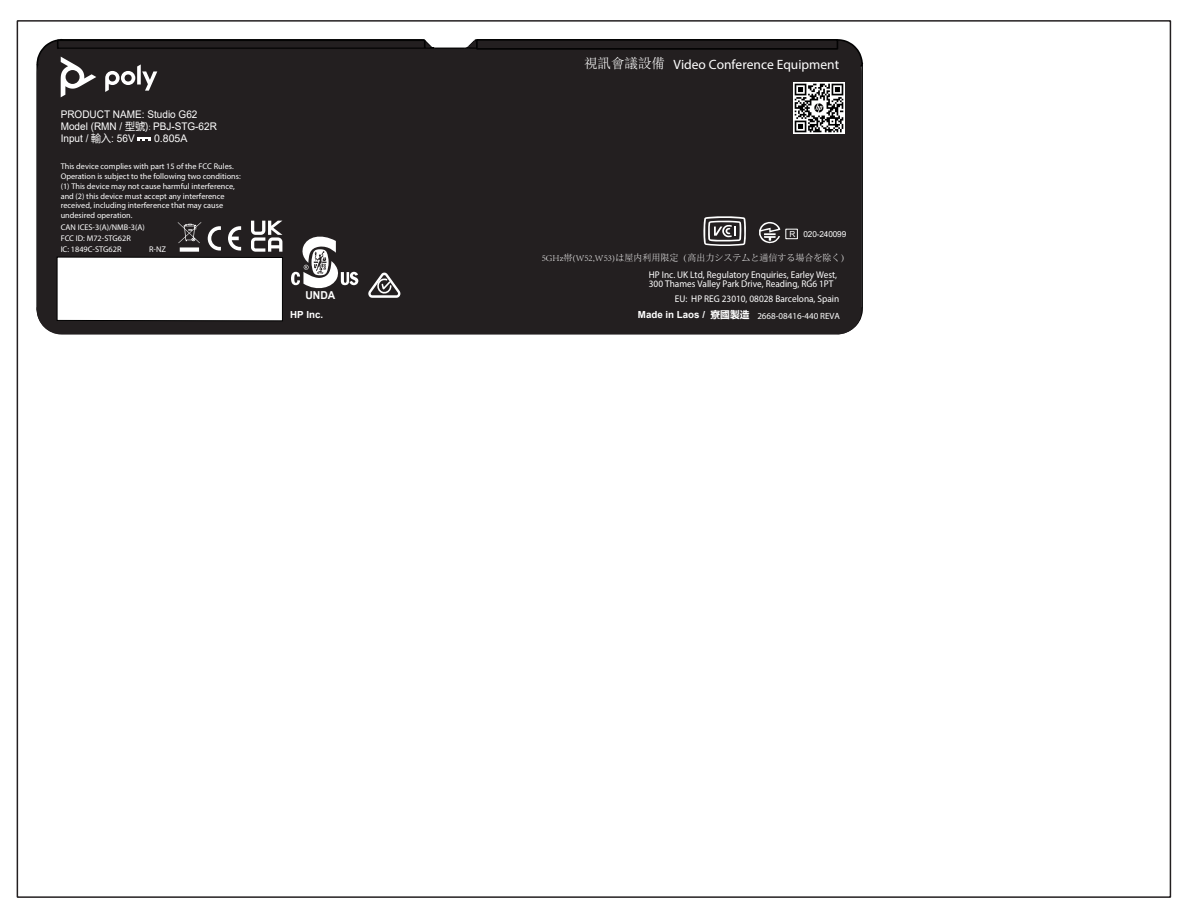
<style>
.page{position:relative;width:1188px;height:918px;background:#fff}
.page>*{position:absolute;margin:0;border:0;box-sizing:border-box;transform-origin:0 0}
.t1{font:13.5px "Myriad Pro";color:#fff}
.t2{font:700 10.95px "Arial";color:#fff;scale:.95 1}
.t3{font:10.5px/12px "Arial";color:#fff;scale:.95 1}
.t4{font:10.5px "Arial";color:#fff}
.t5{font:9.75px/9.8px "Myriad Pro";color:#fff;scale:.95 1}
.t6{font:700 9.75px "Arial";color:#fff}
.t7{font:300 9px "Adobe Song Std";color:#fff}
.t8{font:9px "Myriad Pro";color:#fff}
.t9{font:8.25px/9.8px "Myriad Pro";color:#fff}
.t10{font:8.25px "Arial";letter-spacing:-.015em;color:#fff}
.s1{font-family:"Microsoft Ya Hei"}
.s2{font-family:"Adobe Song Std";font-weight:300}
.s3{font-family:"Sim Sun"}
.s4{font-family:"Arial";font-weight:700;font-size:9.75px}
.s5{font-family:"Microsoft Ya Hei";font-weight:700;font-size:9.75px}
</style>
<div class="page">
<hr style="left:36px;top:64px;width:2px;height:245px;background:#030303">
<hr style="left:434px;top:48px;width:31px;height:1px;background:#030303">
<hr style="left:861px;top:64px;width:2px;height:245px;background:#030303">
<svg style="left:36px;top:297px;width:5px;height:27px"></svg>
<svg style="left:858px;top:301px;width:5px;height:23px"></svg>
<svg style="left:838px;top:39px;width:26px;height:35px"></svg>
<svg style="left:426px;top:41px;width:10px;height:8px"></svg>
<svg style="left:463px;top:39px;width:13px;height:10px"></svg>
<div style="left:58px;top:40px;width:367px;height:8px;background:#231f20"></div>
<div style="left:57px;top:39px;width:369px;height:10px;border:2px solid #030303"></div>
<div style="left:37px;top:49px;width:825px;height:286px;background:#231f20;border-radius:25px"></div>
<div style="left:477px;top:40px;width:360px;height:9px;background:#231f20"></div>
<div style="left:476px;top:39px;width:362px;height:11px;border:2px solid #030303"></div>
<div style="left:57px;top:257px;width:225px;height:64px;background:#fff"></div>
<div style="left:57px;top:257px;width:226px;height:64px;border:1px solid #000"></div>
<svg style="left:105px;top:64px;width:52px;height:28px"></svg>
<svg style="left:36px;top:39px;width:60px;height:58px"></svg>
<svg style="left:137px;top:137px;width:13px;height:4px"></svg>
<svg style="left:178px;top:222px;width:23px;height:30px"></svg>
<svg style="left:703px;top:216px;width:43px;height:30px"></svg>
<svg style="left:251px;top:221px;width:31px;height:31px"></svg>
<svg style="left:368px;top:272px;width:32px;height:26px"></svg>
<div style="left:786px;top:229px;width:12px;height:10px;border:1px solid #fff"></div>
<svg style="left:759px;top:222px;width:21px;height:21px"></svg>
<svg style="left:291px;top:236px;width:67px;height:53px"></svg>
<img style="left:793px;top:83px;width:51px;height:51px">
<svg style="left:228px;top:226px;width:13px;height:25px"></svg>
<svg style="left:208px;top:226px;width:13px;height:25px"></svg>
<p class="t3" style="left:61px;top:108px;width:166px">PRODUCT NAME: Studio G62<br>Model (RMN / <span class="s1">型號)</span><span class="s2">:</span> PBJ-STG-62R<br>Input / <span class="s1">輸入</span>: 56V</p>
<p class="t4" style="left:154px;top:131px;width:35px">0.805A</p>
<p class="t9" style="left:61px;top:162px;width:182px">This device complies with part 15 of the FCC Rules.<br>Operation is subject to the following two conditions: (1) This device may not cause harmful interference, and (2) this device must accept any interference received, including interference that may cause undesired operation.</p>
<p class="t9" style="left:61px;top:222px;width:86px;line-height:10.8px">CAN ICES-3(A)/NMB-3(A)<br>FCC ID: M72-STG62R<br>IC: 1849C-STG62R</p>
<p class="t9" style="left:149px;top:244px;width:18px">R-NZ</p>
<h1 class="t1" style="left:584px;top:56px;width:257px"><span class="s3">視訊會議設備</span> Video Conference Equipment</h1>
<p class="t10" style="left:790px;top:228px;width:58px">R 020-240099</p>
<h2 class="t2" style="left:305px;top:288px;width:33px">UNDA</h2>
<p class="t7" style="left:542px;top:253px;width:309px">5GHz帯(W52,W53)は屋内利用限定（高出力システムと通信する場合を除く）</p>
<p class="t5" style="left:649px;top:269px;width:200px">HP Inc. UK Ltd, Regulatory Enquiries, Earley West,<br>300 Thames Valley Park Drive, Reading, RG6 1PT</p>
<p class="t5" style="left:675px;top:294px;width:175px">EU: HP REG 23010, 08028 Barcelona, Spain</p>
<p class="t6" style="left:290px;top:307px;width:35px">HP Inc.</p>
<p class="t8" style="left:638px;top:310px;width:204px"><span class="s4">Made in Laos /</span> <span class="s5">寮國製造</span> 2668-08416-440 REVA</p>
</div>
